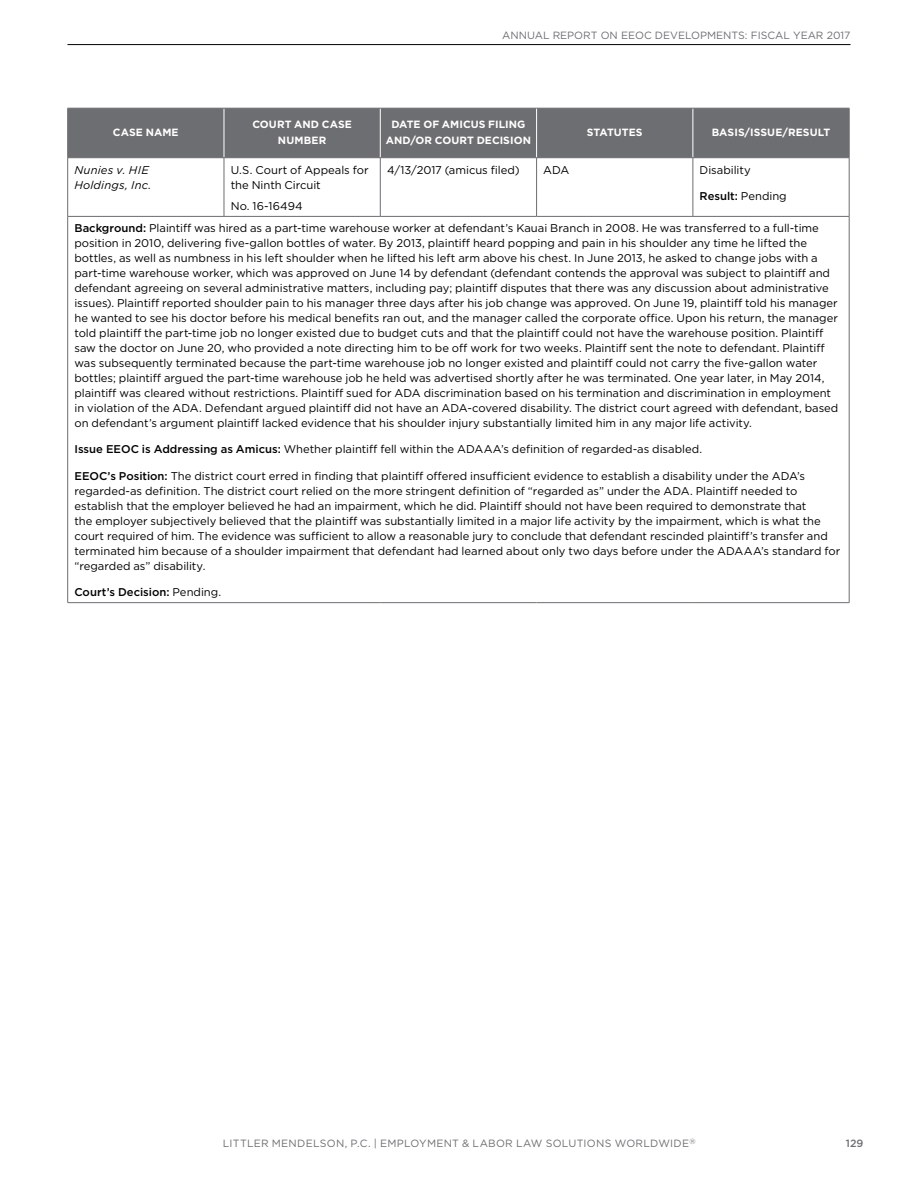
<style>
.page{position:relative;width:918px;height:1188px;background:#fff}
.page>*{position:absolute;margin:0;border:0;box-sizing:border-box;transform-origin:0 0}
.t1{font:11.25px/15px "Gotham";color:#000}
.t2{font:500 11.25px "Gotham";color:#000}
.t3{font:italic 11.25px/15px "Gotham";letter-spacing:.02em;color:#000}
.t4{font:700 10.5px/16.5px "Gotham";letter-spacing:.005em;color:#fff;text-align:center}
.t5{font:10.5px "Gotham";letter-spacing:.025em;color:#6d6e71}
.t6{font:10.5px "Gotham";color:#6d6e71}
.t7{font:500 10.5px "Gotham";color:#6d6e71}
.s1{font-weight:400}
.s2{font-weight:500}
</style>
<div class="page">
<hr style="left:68px;top:44px;width:782px;height:1px;background:#000">
<div style="left:68px;top:109px;width:781px;height:48px;background:#6d6e71"></div>
<hr style="left:224px;top:108px;width:1px;height:49px;background:#fff">
<hr style="left:380px;top:108px;width:1px;height:49px;background:#fff">
<hr style="left:536px;top:108px;width:1px;height:49px;background:#fff">
<hr style="left:693px;top:108px;width:1px;height:49px;background:#fff">
<hr style="left:224px;top:158px;width:1px;height:58px;background:#6d6e71">
<hr style="left:380px;top:158px;width:1px;height:58px;background:#6d6e71">
<hr style="left:536px;top:158px;width:1px;height:58px;background:#6d6e71">
<hr style="left:693px;top:158px;width:1px;height:58px;background:#6d6e71">
<hr style="left:67px;top:158px;width:1px;height:58px;background:#6d6e71">
<hr style="left:849px;top:158px;width:1px;height:58px;background:#6d6e71">
<hr style="left:68px;top:216px;width:156px;height:1px;background:#6d6e71">
<hr style="left:67px;top:217px;width:1px;height:385px;background:#6d6e71">
<hr style="left:224px;top:216px;width:156px;height:1px;background:#6d6e71">
<hr style="left:380px;top:216px;width:157px;height:1px;background:#6d6e71">
<hr style="left:537px;top:216px;width:156px;height:1px;background:#6d6e71">
<hr style="left:693px;top:216px;width:156px;height:1px;background:#6d6e71">
<hr style="left:849px;top:217px;width:1px;height:385px;background:#6d6e71">
<hr style="left:68px;top:602px;width:156px;height:1px;background:#6d6e71">
<hr style="left:224px;top:602px;width:156px;height:1px;background:#6d6e71">
<hr style="left:380px;top:602px;width:157px;height:1px;background:#6d6e71">
<hr style="left:537px;top:602px;width:156px;height:1px;background:#6d6e71">
<hr style="left:693px;top:602px;width:156px;height:1px;background:#6d6e71">
<hr style="left:68px;top:108px;width:156px;height:1px;background:#6d6e71">
<hr style="left:67px;top:108px;width:1px;height:50px;background:#6d6e71">
<hr style="left:224px;top:108px;width:156px;height:1px;background:#6d6e71">
<hr style="left:380px;top:108px;width:157px;height:1px;background:#6d6e71">
<hr style="left:537px;top:108px;width:156px;height:1px;background:#6d6e71">
<hr style="left:693px;top:108px;width:156px;height:1px;background:#6d6e71">
<hr style="left:849px;top:108px;width:1px;height:50px;background:#6d6e71">
<hr style="left:68px;top:157px;width:156px;height:1px;background:#6d6e71">
<hr style="left:224px;top:157px;width:156px;height:1px;background:#6d6e71">
<hr style="left:380px;top:157px;width:157px;height:1px;background:#6d6e71">
<hr style="left:537px;top:157px;width:156px;height:1px;background:#6d6e71">
<hr style="left:693px;top:157px;width:156px;height:1px;background:#6d6e71">
<p class="t6" style="left:502px;top:29px;width:350px">ANNUAL REPORT ON EEOC DEVELOPMENTS: FISCAL YEAR 2017</p>
<p class="t4" style="left:113px;top:124px;width:67px">CASE NAME</p>
<p class="t4" style="left:252px;top:116px;width:101px">COURT AND CASE<br>NUMBER</p>
<p class="t4" style="left:386px;top:116px;width:147px">DATE OF AMICUS FILING<br>AND/OR COURT DECISION</p>
<p class="t4" style="left:587px;top:124px;width:57px">STATUTES</p>
<p class="t4" style="left:712px;top:124px;width:120px">BASIS/ISSUE/RESULT</p>
<p class="t3" style="left:74px;top:162px;width:79px">Nunies v. HIE<br>Holdings, Inc.</p>
<p class="t1" style="left:231px;top:162px;width:139px">U.S. Court of Appeals for the Ninth Circuit</p>
<p class="t1" style="left:231px;top:198px;width:73px">No. 16-16494</p>
<p class="t1" style="left:387px;top:162px;width:134px">4/13/2017 (amicus filed)</p>
<p class="t1" style="left:543px;top:162px;width:28px">ADA</p>
<p class="t1" style="left:700px;top:162px;width:53px">Disability</p>
<p class="t2" style="left:700px;top:189px;width:89px">Result: <span class="s1">Pending</span></p>
<p class="t1" style="left:74px;top:220px;width:766px"><span class="s2">Background:</span> Plaintiff was hired as a part-time warehouse worker at defendant’s Kauai Branch in 2008. He was transferred to a full-time position in 2010, delivering five-gallon bottles of water. By 2013, plaintiff heard popping and pain in his shoulder any time he lifted the bottles, as well as numbness in his left shoulder when he lifted his left arm above his chest. In June 2013, he asked to change jobs with a part-time warehouse worker, which was approved on June 14 by defendant (defendant contends the approval was subject to plaintiff and defendant agreeing on several administrative matters, including pay; plaintiff disputes that there was any discussion about administrative issues). Plaintiff reported shoulder pain to his manager three days after his job change was approved. On June 19, plaintiff told his manager he wanted to see his doctor before his medical benefits ran out, and the manager called the corporate office. Upon his return, the manager told plaintiff the part-time job no longer existed due to budget cuts and that the plaintiff could not have the warehouse position. Plaintiff saw the doctor on June 20, who provided a note directing him to be off work for two weeks. Plaintiff sent the note to defendant. Plaintiff was subsequently terminated because the part-time warehouse job no longer existed and plaintiff could not carry the five-gallon water bottles; plaintiff argued the part-time warehouse job he held was advertised shortly after he was terminated. One year later, in May 2014, plaintiff was cleared without restrictions. Plaintiff sued for ADA discrimination based on his termination and discrimination in employment in violation of the ADA. Defendant argued plaintiff did not have an ADA-covered disability. The district court agreed with defendant, based on defendant’s argument plaintiff lacked evidence that his shoulder injury substantially limited him in any major life activity.</p>
<p class="t1" style="left:74px;top:442px;width:629px"><span class="s2">Issue EEOC is Addressing as Amicus:</span> Whether plaintiff fell within the ADAAA’s definition of regarded-as disabled.</p>
<p class="t1" style="left:74px;top:468px;width:767px"><span class="s2">EEOC’s Position:</span> The district court erred in finding that plaintiff offered insufficient evidence to establish a disability under the ADA’s regarded-as definition. The district court relied on the more stringent definition of “regarded as” under the ADA. Plaintiff needed to establish that the employer believed he had an impairment, which he did. Plaintiff should not have been required to demonstrate that<br>the employer subjectively believed that the plaintiff was substantially limited in a major life activity by the impairment, which is what the court required of him. The evidence was sufficient to allow a reasonable jury to conclude that defendant rescinded plaintiff’s transfer and terminated him because of a shoulder impairment that defendant had learned about only two days before under the ADAAA’s standard for “regarded as” disability.</p>
<p class="t2" style="left:74px;top:584px;width:148px">Court’s Decision: <span class="s1">Pending.</span></p>
<p class="t5" style="left:223px;top:1136px;width:474px">LITTLER MENDELSON, P.C. | EMPLOYMENT &amp; LABOR LAW SOLUTIONS WORLDWIDE<sup>®</sup></p>
<p class="t7" style="left:846px;top:1136px;width:19px">129</p>
</div>
